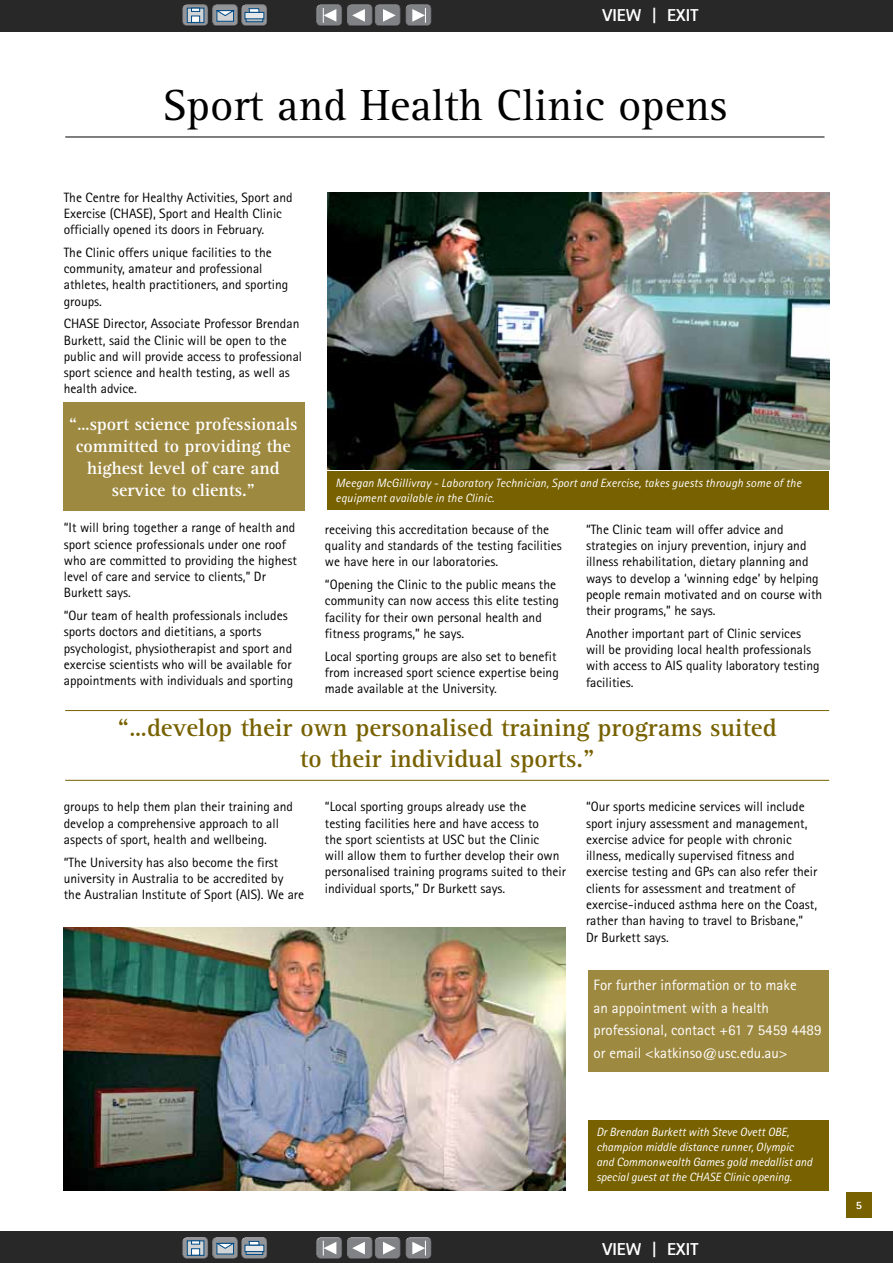
<style>
.page{position:relative;width:893px;height:1263px;background:#fff}
.page>*{position:absolute;margin:0;border:0;box-sizing:border-box;transform-origin:0 0}
.t1{font:45px "Rotis Serif";color:#000}
.t2{font:700 25.5px/30.8px "Rotis Serif";color:#776100;text-align:center}
.t3{font:700 18px/21.8px "Rotis Serif";color:#fff;text-align:center}
.t4{font:800 17.25px "Rotis Sans Serif";color:#fff}
.t5{font:15px/22.5px "Rotis Sans Serif";color:#fff}
.t6{font:13.5px/16.2px "Rotis Sans Serif";color:#000}
.t7{font:italic 12px/15px "Rotis Sans Serif";color:#fff}
.t8{font:800 11.25px "Rotis Sans Serif";color:#fff}
</style>
<div class="page">
<img style="left:64px;top:927px;width:502px;height:264px">
<div style="left:64px;top:402px;width:241px;height:109px;background:#9e8941"></div>
<div style="left:846px;top:1192px;width:26px;height:25px;background:#776100"></div>
<hr style="left:65px;top:137px;width:759px;height:1px;background:#000">
<hr style="left:65px;top:710px;width:764px;height:1px;background:#776100">
<hr style="left:65px;top:780px;width:764px;height:1px;background:#776100">
<img style="left:327px;top:192px;width:502px;height:277px">
<div style="left:588px;top:970px;width:241px;height:101px;background:#9e8941"></div>
<div style="left:588px;top:1120px;width:241px;height:71px;background:#776100"></div>
<div style="left:327px;top:471px;width:502px;height:39px;background:#776100"></div>
<div style="left:0;top:0;width:893px;height:32px;background:#292829"></div>
<div style="left:0;top:1231px;width:893px;height:32px;background:#292829"></div>
<div style="left:375px;top:5px;width:27px;height:19px;background:#fff;opacity:.75"></div>
<div style="left:375px;top:6px;width:27px;height:21px;background:#000;opacity:.75"></div>
<svg style="left:383px;top:9px;width:13px;height:13px"></svg>
<div style="left:347px;top:5px;width:27px;height:19px;background:#fff;opacity:.75"></div>
<div style="left:347px;top:6px;width:27px;height:21px;background:#000;opacity:.75"></div>
<svg style="left:352px;top:9px;width:13px;height:13px"></svg>
<div style="left:316px;top:5px;width:27px;height:19px;background:#fff;opacity:.75"></div>
<div style="left:316px;top:6px;width:27px;height:21px;background:#000;opacity:.75"></div>
<svg style="left:323px;top:8px;width:13px;height:15px"></svg>
<div style="left:406px;top:5px;width:27px;height:19px;background:#fff;opacity:.75"></div>
<div style="left:406px;top:6px;width:27px;height:21px;background:#000;opacity:.75"></div>
<svg style="left:412px;top:8px;width:14px;height:15px"></svg>
<div style="left:241px;top:5px;width:27px;height:19px;background:#fff;opacity:.75"></div>
<div style="left:241px;top:6px;width:27px;height:21px;background:#000;opacity:.75"></div>
<svg style="left:246px;top:19px;width:17px;height:3px"></svg>
<div style="left:245px;top:12px;width:19px;height:7px;background:#e6e7e8"></div>
<svg style="left:249px;top:8px;width:11px;height:5px"></svg>
<div style="left:212px;top:5px;width:27px;height:19px;background:#fff;opacity:.75"></div>
<div style="left:212px;top:6px;width:27px;height:21px;background:#000;opacity:.75"></div>
<div style="left:217px;top:10px;width:17px;height:11px;background:#d1d3d4"></div>
<svg style="left:217px;top:10px;width:18px;height:6px"></svg>
<div style="left:182px;top:5px;width:27px;height:19px;background:#fff;opacity:.75"></div>
<div style="left:182px;top:6px;width:27px;height:21px;background:#000;opacity:.75"></div>
<svg style="left:187px;top:8px;width:17px;height:15px"></svg>
<svg style="left:191px;top:8px;width:9px;height:4px"></svg>
<div style="left:191px;top:16px;width:9px;height:7px;background:#fff;border:1px solid #004b85"></div>
<div style="left:375px;top:1237px;width:27px;height:19px;background:#fff;opacity:.75"></div>
<div style="left:375px;top:1239px;width:27px;height:21px;background:#000;opacity:.75"></div>
<svg style="left:383px;top:1242px;width:13px;height:12px"></svg>
<div style="left:347px;top:1237px;width:27px;height:19px;background:#fff;opacity:.75"></div>
<div style="left:347px;top:1239px;width:27px;height:21px;background:#000;opacity:.75"></div>
<svg style="left:352px;top:1242px;width:13px;height:12px"></svg>
<div style="left:316px;top:1237px;width:27px;height:19px;background:#fff;opacity:.75"></div>
<div style="left:316px;top:1239px;width:27px;height:21px;background:#000;opacity:.75"></div>
<svg style="left:323px;top:1241px;width:13px;height:14px"></svg>
<div style="left:406px;top:1237px;width:27px;height:19px;background:#fff;opacity:.75"></div>
<div style="left:406px;top:1239px;width:27px;height:21px;background:#000;opacity:.75"></div>
<svg style="left:412px;top:1241px;width:14px;height:14px"></svg>
<div style="left:241px;top:1237px;width:27px;height:19px;background:#fff;opacity:.75"></div>
<div style="left:241px;top:1239px;width:27px;height:21px;background:#000;opacity:.75"></div>
<svg style="left:246px;top:1252px;width:17px;height:3px"></svg>
<div style="left:245px;top:1245px;width:19px;height:7px;background:#e6e7e8;border:1px solid #004b85"></div>
<svg style="left:249px;top:1241px;width:11px;height:4px"></svg>
<div style="left:212px;top:1237px;width:27px;height:19px;background:#fff;opacity:.75"></div>
<div style="left:212px;top:1239px;width:27px;height:21px;background:#000;opacity:.75"></div>
<div style="left:217px;top:1243px;width:17px;height:11px;background:#d1d3d4"></div>
<svg style="left:217px;top:1243px;width:18px;height:6px"></svg>
<div style="left:182px;top:1237px;width:27px;height:19px;background:#fff;opacity:.75"></div>
<div style="left:182px;top:1239px;width:27px;height:21px;background:#000;opacity:.75"></div>
<svg style="left:187px;top:1241px;width:17px;height:14px"></svg>
<svg style="left:191px;top:1241px;width:9px;height:3px"></svg>
<div style="left:191px;top:1248px;width:9px;height:7px;background:#fff;border:1px solid #004b85"></div>
<p class="t4" style="left:602px;top:4px;width:97px">VIEW | EXIT</p>
<h1 class="t1" style="left:162px;top:79px;width:566px">Sport and Health Clinic opens</h1>
<p class="t6" style="left:64px;top:189px;width:230px">The Centre for Healthy Activities, Sport and<br>Exercise (CHASE), Sport and Health Clinic officially opened its doors in February.</p>
<p class="t6" style="left:64px;top:244px;width:226px">The Clinic offers unique facilities to the community, amateur and professional athletes, health practitioners, and sporting groups.</p>
<p class="t6" style="left:64px;top:315px;width:240px">CHASE Director, Associate Professor Brendan Burkett, said the Clinic will be open to the public and will provide access to professional sport science and health testing, as well as health advice.</p>
<h3 class="t3" style="left:69px;top:414px;width:230px">“…sport science professionals committed to providing the highest level of care and service to clients.”</h3>
<p class="t6" style="left:64px;top:519px;width:235px">“It will bring together a range of health and sport science professionals under one roof who are committed to providing the highest level of care and service to clients,” Dr Burkett says.</p>
<p class="t6" style="left:64px;top:607px;width:231px">“Our team of health professionals includes sports doctors and dietitians, a sports psychologist, physiotherapist and sport and exercise scientists who will be available for appointments with individuals and sporting</p>
<p class="t7" style="left:336px;top:476px;width:467px">Meegan McGillivray - Laboratory Technician, Sport and Exercise, takes guests through some of the equipment available in the Clinic.</p>
<p class="t6" style="left:325px;top:521px;width:238px">receiving this accreditation because of the quality and standards of the testing facilities we have here in our laboratories.</p>
<p class="t6" style="left:325px;top:576px;width:236px">“Opening the Clinic to the public means the community can now access this elite testing facility for their own personal health and fitness programs,” he says.</p>
<p class="t6" style="left:325px;top:648px;width:235px">Local sporting groups are also set to benefit from increased sport science expertise being made available at the University.</p>
<p class="t6" style="left:586px;top:521px;width:238px">“The Clinic team will offer advice and strategies on injury prevention, injury and illness rehabilitation, dietary planning and ways to develop a ‘winning edge’ by helping people remain motivated and on course with their programs,” he says.</p>
<p class="t6" style="left:586px;top:625px;width:235px">Another important part of Clinic services will be providing local health professionals with access to AIS quality laboratory testing facilities.</p>
<h2 class="t2" style="left:118px;top:713px;width:660px">“…develop their own personalised training programs suited to their individual sports.”</h2>
<p class="t6" style="left:64px;top:799px;width:231px">groups to help them plan their training and develop a comprehensive approach to all aspects of sport, health and wellbeing.</p>
<p class="t6" style="left:64px;top:854px;width:242px">“The University has also become the first university in Australia to be accredited by<br>the Australian Institute of Sport (AIS). We are</p>
<p class="t6" style="left:325px;top:799px;width:243px">“Local sporting groups already use the testing facilities here and have access to<br>the sport scientists at USC but the Clinic<br>will allow them to further develop their own personalised training programs suited to their individual sports,” Dr Burkett says.</p>
<p class="t6" style="left:586px;top:799px;width:233px">“Our sports medicine services will include sport injury assessment and management, exercise advice for people with chronic illness, medically supervised fitness and exercise testing and GPs can also refer their clients for assessment and treatment of exercise-induced asthma here on the Coast, rather than having to travel to Brisbane,” Dr Burkett says.</p>
<p class="t5" style="left:594px;top:974px;width:229px">For further information or to make<br>an appointment with a health professional, contact +61 7 5459 4489 or email &lt;katkinso@usc.edu.au&gt;</p>
<p class="t7" style="left:596px;top:1124px;width:217px">Dr Brendan Burkett with Steve Ovett OBE, champion middle distance runner, Olympic and Commonwealth Games gold medallist and special guest at the CHASE Clinic opening.</p>
<p class="t4" style="left:602px;top:1238px;width:97px">VIEW | EXIT</p>
<p class="t8" style="left:856px;top:1198px;width:8px">5</p>
</div>
